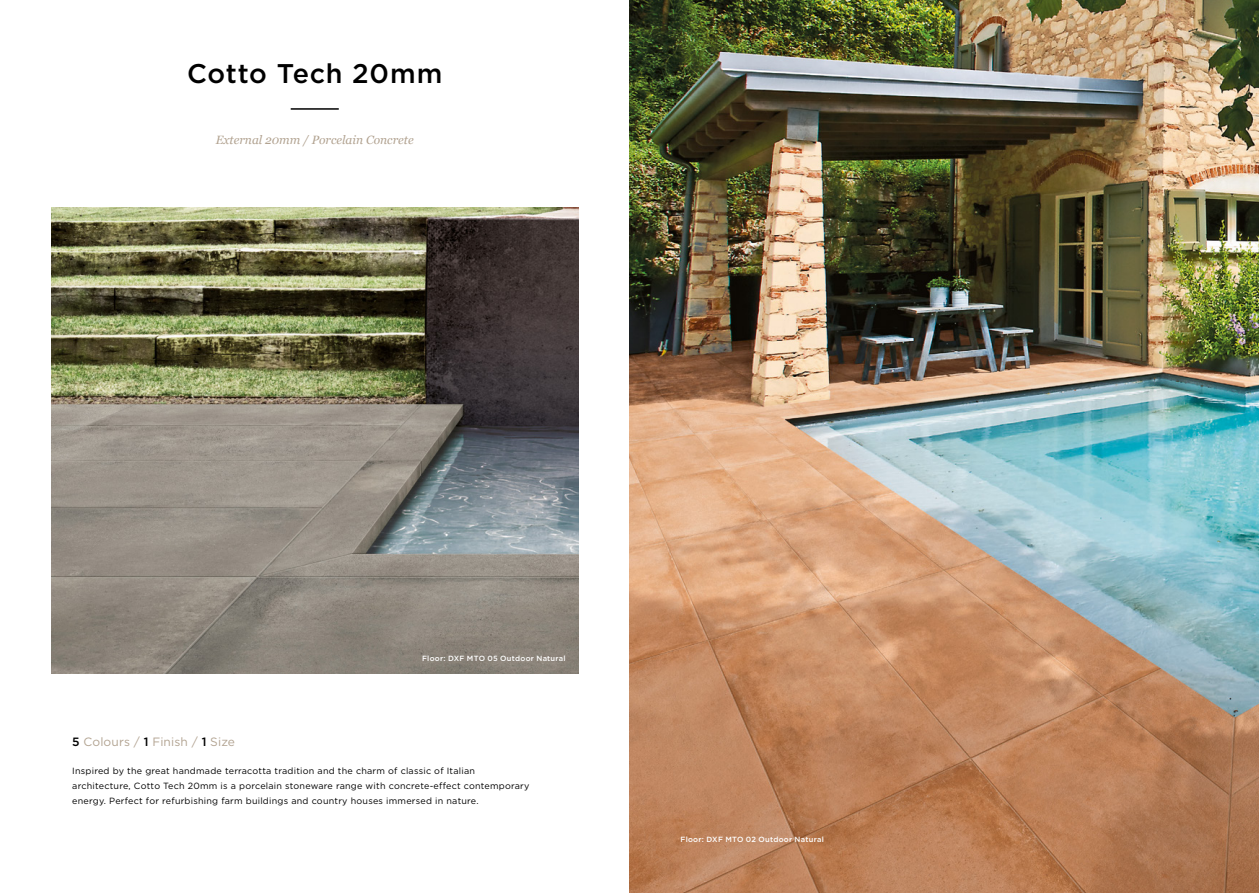
<style>
.page{position:relative;width:1259px;height:893px;background:#fff}
.page>*{position:absolute;margin:0;border:0;box-sizing:border-box;transform-origin:0 0}
.t1{font:500 27px "Gotham";letter-spacing:.025em;color:#000}
.hero_PF_serif_title{font:italic 12px "Georgia";color:#b2a391}
.t2{font:12px "Gotham";letter-spacing:.01em;color:#b2a391}
.hero_PF_serif_title-2{font:9px/15px "Gotham";letter-spacing:.025em;color:#000}
.t3{font:500 7.5px "Gotham";letter-spacing:.035em;color:#fff}
.s1{font-weight:500;color:#000}
</style>
<div class="page">
<hr style="left:291px;top:108px;width:48px;height:2px;background:#000">
<img style="left:629px;top:0;width:630px;height:893px">
<img style="left:51px;top:207px;width:527px;height:467px">
<p class="t1" style="left:187px;top:55px;width:257px">Cotto Tech 20mm</p>
<p class="hero_PF_serif_title" style="left:216px;top:132px;width:199px">External 20mm / Porcelain Concrete</p>
<p class="t3" style="left:422px;top:654px;width:145px">Floor: DXF MTO 05 Outdoor Natural</p>
<p class="t2" style="left:72px;top:734px;width:164px"><span class="s1">5</span> Colours / <span class="s1">1</span> Finish / <span class="s1">1</span> Size</p>
<p class="hero_PF_serif_title-2" style="left:72px;top:763px;width:458px">Inspired by the great handmade terracotta tradition and the charm of classic of Italian architecture, Cotto Tech 20mm is a porcelain stoneware range with concrete-effect contemporary energy. Perfect for refurbishing farm buildings and country houses immersed in nature.</p>
<p class="t3" style="left:680px;top:834px;width:145px">Floor: DXF MTO 02 Outdoor Natural</p>
</div>
